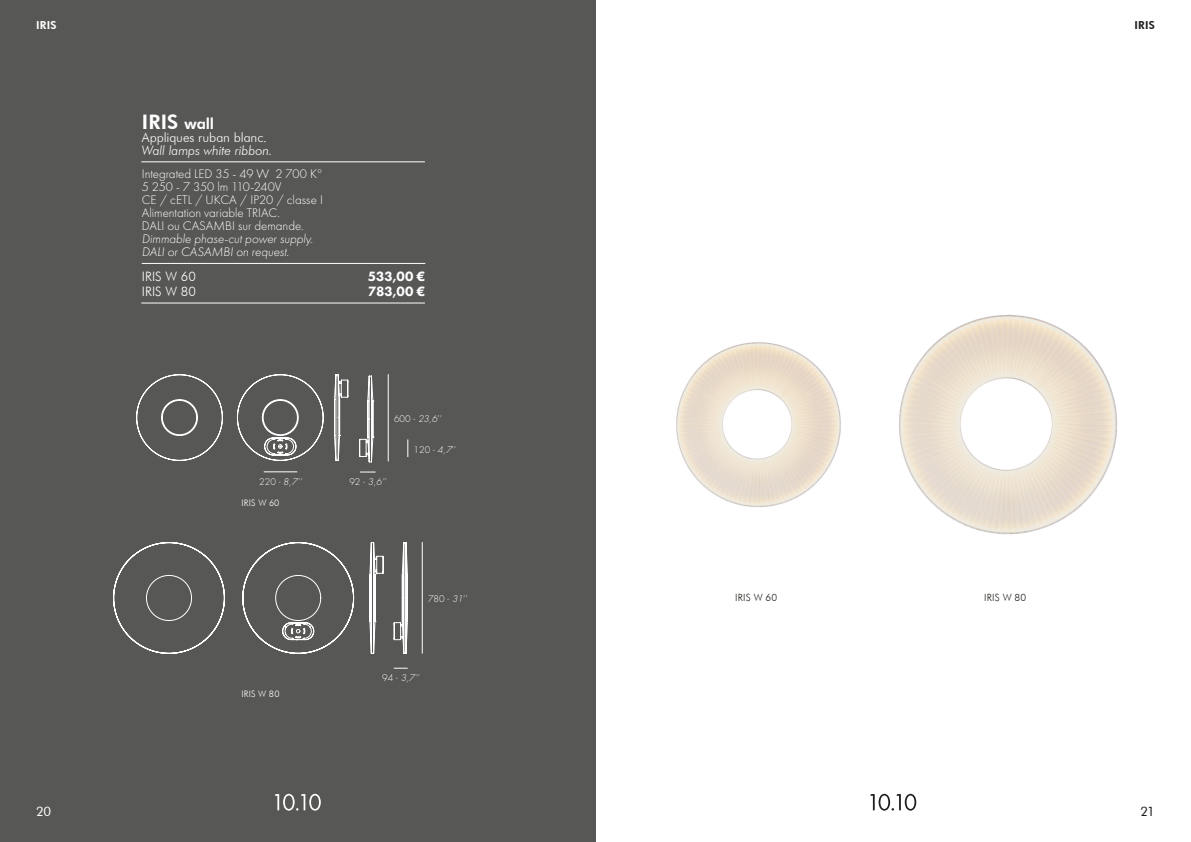
<style>
.page{position:relative;width:1191px;height:842px;background:#fff}
.page>*{position:absolute;margin:0;border:0;box-sizing:border-box;transform-origin:0 0}
.t1{font:800 20px "Futura BT";color:#fff}
.t2{font:800 14px "Futura PT";color:#fff}
.t3{font:300 13px "Futura PT";color:#fff}
.t4{font:italic 300 13px "Futura PT";letter-spacing:-.005em;color:#fff}
.t5{font:300 13px "Futura BT";letter-spacing:-.005em;color:#fff}
.t6{font:italic 300 13px "Futura BT";letter-spacing:-.01em;color:#fff}
.t7{font:13px "Futura BT";color:#fff}
.t8{font:13px "Futura BT";color:#1d1d1b}
.t9{font:800 11px "Futura BT";color:#fff}
.t10{font:800 11px "Futura BT";color:#1d1d1b}
.t11{font:300 10px "Futura BT";letter-spacing:.02em;color:#1d1d1b}
.t12{font:300 9px "Futura Std";color:#fff}
.t13{font:italic 300 9px "Futura Std";color:#fff}
.t14{font:300 9px "Futura BT";letter-spacing:.025em;color:#fff}
.s1{font-family:"Futura PT";font-weight:300;font-style:italic;color:#575756}
.s2{font-size:15px}
.s3{font-style:italic}
.s4{font-style:normal}
</style>
<div class="page">
<div style="left:0;top:0;width:595px;height:842px;background:#575756"></div>
<hr style="left:141px;top:162px;width:284px;height:1px;background:#fff">
<hr style="left:142px;top:263px;width:283px;height:1px;background:#fff">
<hr style="left:141px;top:303px;width:284px;height:1px;background:#fff">
<img style="left:676px;top:342px;width:165px;height:165px">
<img style="left:899px;top:314px;width:219px;height:221px">
<svg style="left:275px;top:794px;width:46px;height:17px"></svg>
<svg style="left:870px;top:794px;width:46px;height:17px"></svg>
<svg style="left:136px;top:374px;width:87px;height:87px"></svg>
<svg style="left:334px;top:374px;width:14px;height:87px"></svg>
<svg style="left:359px;top:376px;width:14px;height:86px"></svg>
<svg style="left:237px;top:374px;width:87px;height:87px"></svg>
<svg style="left:369px;top:542px;width:15px;height:112px"></svg>
<svg style="left:394px;top:542px;width:14px;height:112px"></svg>
<svg style="left:113px;top:542px;width:112px;height:112px"></svg>
<svg style="left:242px;top:542px;width:112px;height:112px"></svg>
<hr style="left:388px;top:374px;width:1px;height:87px;background:#fff">
<hr style="left:422px;top:542px;width:1px;height:112px;background:#fff">
<hr style="left:264px;top:472px;width:33px;height:1px;background:#fff">
<svg style="left:360px;top:472px;width:15px;height:1px"></svg>
<svg style="left:394px;top:668px;width:14px;height:1px"></svg>
<svg style="left:408px;top:439px;width:1px;height:18px"></svg>
<p class="t9" style="left:36px;top:19px;width:33px">IRIS<span class="s1">ad</span></p>
<p class="t10" style="left:1134px;top:19px;width:22px">IRIS</p>
<p class="t1" style="left:142px;top:109px;width:74px">IRIS <span class="s2">wall</span></p>
<p class="t5" style="left:142px;top:129px;width:127px">Appliques ruban blanc.</p>
<p class="t6" style="left:142px;top:142px;width:132px">Wall lamps white ribbon.</p>
<p class="t3" style="left:142px;top:166px;width:183px">Integrated LED 35 - 49 W 2 700 K°</p>
<p class="t3" style="left:142px;top:179px;width:141px">5 250 - 7 350 lm 110-240V</p>
<p class="t3" style="left:142px;top:192px;width:183px">CE / cETL / UKCA / IP20 / classe I</p>
<p class="t3" style="left:142px;top:205px;width:140px">Alimentation variable TRIAC.</p>
<p class="t3" style="left:142px;top:218px;width:164px">DALI ou CASAMBI sur demande.</p>
<p class="t4" style="left:142px;top:231px;width:173px">Dimmable phase-cut power supply.</p>
<p class="t4" style="left:142px;top:244px;width:149px">DALI or CASAMBI on request.</p>
<p class="t5" style="left:142px;top:268px;width:56px">IRIS W 60</p>
<p class="t2" style="left:368px;top:267px;width:59px">533,00 €</p>
<p class="t5" style="left:142px;top:283px;width:56px">IRIS W 80</p>
<p class="t2" style="left:368px;top:282px;width:59px">783,00 €</p>
<p class="t12" style="left:394px;top:413px;width:50px">600 - <span class="s3">23,6</span>’’</p>
<p class="t13" style="left:259px;top:476px;width:44px"><span class="s4">220 -</span> 8,7’’</p>
<p class="t13" style="left:349px;top:476px;width:38px"><span class="s4">92 -</span> 3,6’’</p>
<p class="t14" style="left:241px;top:497px;width:39px">IRIS W 60</p>
<p class="t12" style="left:413px;top:445px;width:44px">120 - <span class="s3">4,7</span>’’</p>
<p class="t12" style="left:428px;top:593px;width:41px">780 - <span class="s3">31</span>’’</p>
<p class="t14" style="left:241px;top:688px;width:40px">IRIS W 80</p>
<p class="t13" style="left:382px;top:672px;width:38px"><span class="s4">94 -</span> 3,7’’</p>
<p class="t11" style="left:735px;top:591px;width:43px">IRIS W 60</p>
<p class="t11" style="left:984px;top:591px;width:44px">IRIS W 80</p>
<p class="t7" style="left:36px;top:803px;width:17px">20</p>
<p class="t8" style="left:1140px;top:803px;width:16px">21</p>
</div>
